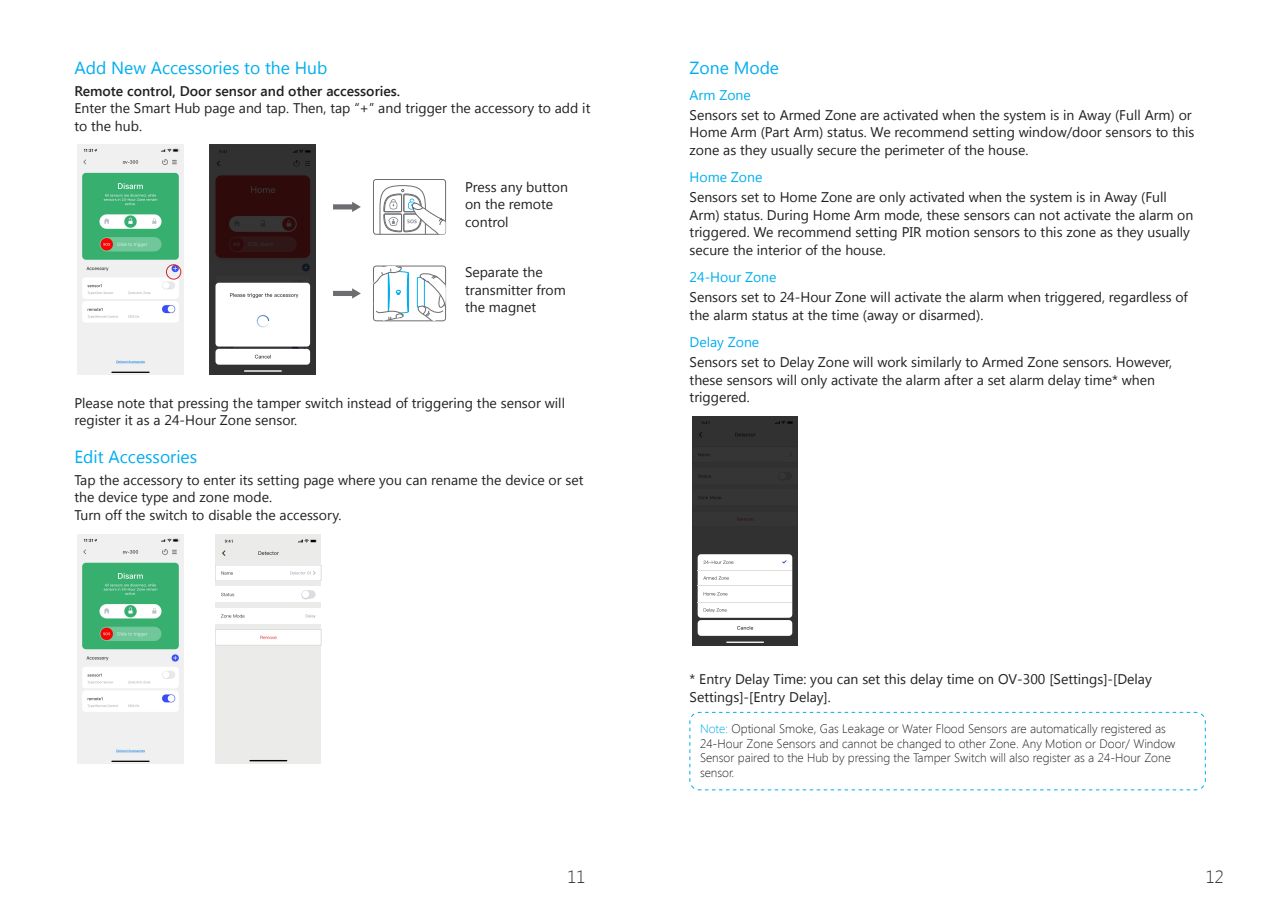
<style>
.page{position:relative;width:1280px;height:918px;background:#fff}
.page>*{position:absolute;margin:0;border:0;box-sizing:border-box;transform-origin:0 0}
._8号黑{font:17.5px "Segoe UI";color:#00aeef}
.t1{font:300 17.5px "Segoe UI";color:#231f20}
._8号黑-2{font:14px/17.5px "Segoe UI";color:#231f20}
._8号黑-3{font:600 14px "Segoe UI";color:#231f20}
._8号黑-4{font:14px "Segoe UI";color:#00aeef}
._8号黑-5{font:300 12.25px/14.7px "Segoe UI";color:#231f20}
.s1{color:#00aeef}
</style>
<div class="page">
<img style="left:78px;top:145px;width:106px;height:229px">
<div style="left:373px;top:266px;width:73px;height:55px;border:1px solid #6c6d70;border-radius:3px"></div>
<div style="left:373px;top:179px;width:73px;height:55px;border:1px solid #6c6d70;border-radius:3px"></div>
<svg style="left:417px;top:273px;width:29px;height:48px"></svg>
<svg style="left:373px;top:266px;width:36px;height:55px"></svg>
<svg style="left:333px;top:288px;width:28px;height:11px"></svg>
<svg style="left:333px;top:202px;width:28px;height:10px"></svg>
<svg style="left:380px;top:182px;width:66px;height:52px"></svg>
<svg style="left:210px;top:145px;width:106px;height:229px;fill:#313030"></svg>
<svg style="left:215px;top:276px;width:95px;height:89px"></svg>
<hr style="left:244px;top:370px;width:38px;height:2px;background:#fff">
<img style="left:78px;top:534px;width:106px;height:230px">
<div style="left:215px;top:534px;width:106px;height:230px;background:#ebebea"></div>
<hr style="left:249px;top:760px;width:38px;height:1px;background:#030303">
<svg style="left:298px;top:539px;width:19px;height:3px"></svg>
<svg style="left:225px;top:540px;width:7px;height:3px"></svg>
<svg style="left:258px;top:551px;width:21px;height:4px"></svg>
<svg style="left:222px;top:550px;width:4px;height:6px"></svg>
<div style="left:215px;top:629px;width:106px;height:16px;background:#fff"></div>
<div style="left:215px;top:629px;width:106px;height:16px;border:1px solid #ddddde"></div>
<svg style="left:260px;top:636px;width:17px;height:3px"></svg>
<div style="left:215px;top:608px;width:106px;height:16px;background:#fff"></div>
<svg style="left:221px;top:614px;width:24px;height:3px"></svg>
<svg style="left:306px;top:614px;width:9px;height:4px"></svg>
<div style="left:215px;top:586px;width:106px;height:16px;background:#fff"></div>
<div style="left:301px;top:590px;width:15px;height:8px;background:#ddddde;border-radius:4px"></div>
<svg style="left:301px;top:590px;width:11px;height:10px"></svg>
<div style="left:302px;top:591px;width:7px;height:7px;background:#fff;border-radius:4px"></div>
<svg style="left:221px;top:593px;width:13px;height:3px"></svg>
<div style="left:215px;top:565px;width:106px;height:16px;background:#fff"></div>
<div style="left:215px;top:565px;width:106px;height:16px;border:1px solid #ddddde"></div>
<svg style="left:290px;top:571px;width:26px;height:4px"></svg>
<svg style="left:221px;top:571px;width:12px;height:4px"></svg>
<div style="left:692px;top:416px;width:106px;height:229px;background:#313131"></div>
<svg style="left:698px;top:554px;width:94px;height:82px"></svg>
<hr style="left:726px;top:641px;width:38px;height:2px;background:#fff">
<svg style="left:689px;top:712px;width:517px;height:78px"></svg>
<div style="left:166px;top:264px;width:15px;height:15px;border:1px solid #d1232a;border-radius:50%"></div>
<p class="_8号黑" style="left:74px;top:56px;width:255px">Add New Accessories to the Hub</p>
<p class="_8号黑-3" style="left:74px;top:81px;width:327px">Remote control, Door sensor and other accessories.</p>
<p class="_8号黑-2" style="left:74px;top:99px;width:517px">Enter the Smart Hub page and tap. Then, tap “+” and trigger the accessory to add it to the hub.</p>
<p class="_8号黑-2" style="left:465px;top:177px;width:104px">Press any button on the remote control</p>
<p class="_8号黑-2" style="left:465px;top:263px;width:102px">Separate the transmitter from the magnet</p>
<p class="_8号黑-2" style="left:74px;top:393px;width:492px">Please note that pressing the tamper switch instead of triggering the sensor will register it as a 24-Hour Zone sensor.</p>
<p class="_8号黑" style="left:74px;top:445px;width:124px">Edit Accessories</p>
<p class="_8号黑-2" style="left:74px;top:470px;width:511px">Tap the accessory to enter its setting page where you can rename the device or set the device type and zone mode.</p>
<p class="_8号黑-2" style="left:74px;top:505px;width:269px">Turn off the switch to disable the accessory.</p>
<p class="_8号黑" style="left:690px;top:56px;width:91px">Zone Mode</p>
<p class="_8号黑-4" style="left:690px;top:85px;width:63px">Arm Zone</p>
<p class="_8号黑-2" style="left:690px;top:106px;width:506px">Sensors set to Armed Zone are activated when the system is in Away (Full Arm) or<br>Home Arm (Part Arm) status. We recommend setting window/door sensors to this zone as they usually secure the perimeter of the house.</p>
<p class="_8号黑-4" style="left:690px;top:168px;width:74px">Home Zone</p>
<p class="_8号黑-2" style="left:690px;top:188px;width:505px">Sensors set to Home Zone are only activated when the system is in Away (Full Arm) status. During Home Arm mode, these sensors can not activate the alarm on triggered. We recommend setting PIR motion sensors to this zone as they usually secure the interior of the house.</p>
<p class="_8号黑-4" style="left:690px;top:267px;width:88px">24-Hour Zone</p>
<p class="_8号黑-2" style="left:690px;top:288px;width:500px">Sensors set to 24-Hour Zone will activate the alarm when triggered, regardless of the alarm status at the time (away or disarmed).</p>
<p class="_8号黑-4" style="left:690px;top:332px;width:71px">Delay Zone</p>
<p class="_8号黑-2" style="left:690px;top:353px;width:484px">Sensors set to Delay Zone will work similarly to Armed Zone sensors. However, these sensors will only activate the alarm after a set alarm delay time* when triggered.</p>
<p class="_8号黑-2" style="left:690px;top:670px;width:464px">* Entry Delay Time: you can set this delay time on OV-300 [Settings]-[Delay<br>Settings]-[Entry Delay].</p>
<p class="_8号黑-5" style="left:700px;top:721px;width:477px"><span class="s1">Note:</span> Optional Smoke, Gas Leakage or Water Flood Sensors are automatically registered as 24-Hour Zone Sensors and cannot be changed to other Zone. Any Motion or Door/ Window Sensor paired to the Hub by pressing the Tamper Switch will also register as a 24-Hour Zone sensor.</p>
<p class="t1" style="left:567px;top:865px;width:20px">11</p>
<p class="t1" style="left:1206px;top:865px;width:20px">12</p>
</div>
